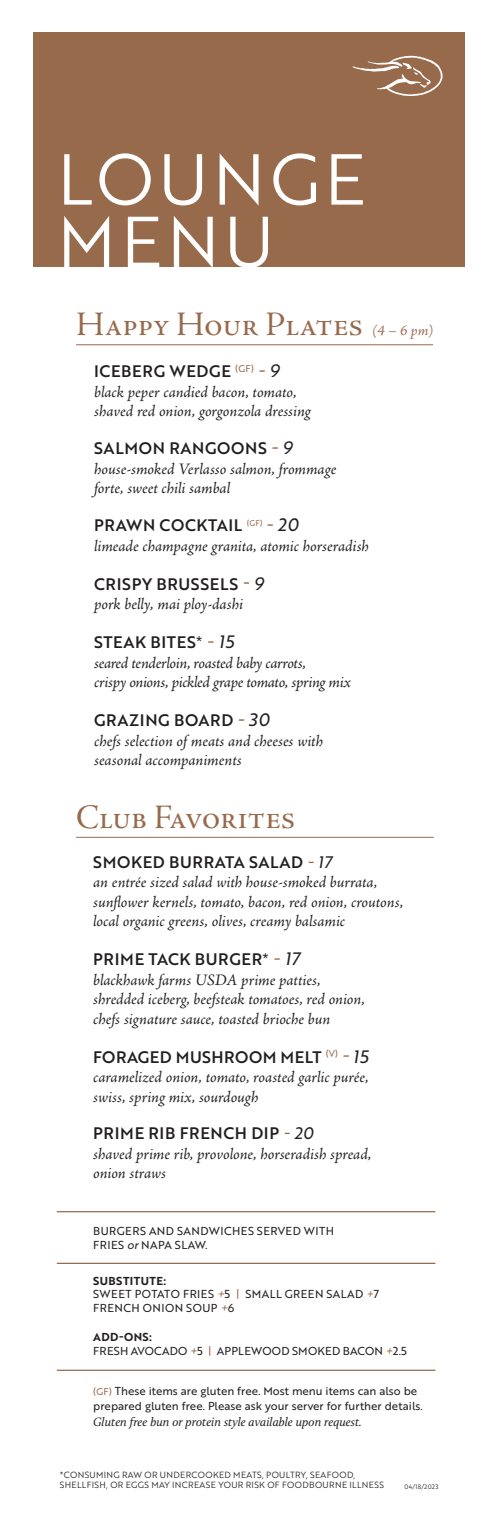
<style>
.page{position:relative;width:495px;height:1530px;background:#fff}
.page>*{position:absolute;margin:0;border:0;box-sizing:border-box;transform-origin:0 0}
.t1{font:70px/62.5px "Brother 1816 Book";letter-spacing:.065em;color:#fff}
.t2{font:35px "Adobe Jenson Pro Subh";color:#976a4c}
.t3{font:italic 16.25px/19.5px "Adobe Jenson Pro";letter-spacing:-.005em;color:#231f20}
.t4{font:16.25px "Brother 1816 Medium";letter-spacing:.04em;color:#231f20}
.t5{font:italic 16.25px/19.5px "Adobe Jenson Pro";letter-spacing:-.025em;color:#231f20}
.t6{font:italic 15px "Adobe Jenson Pro";color:#976a4c}
.t7{font:italic 12.5px "Calluna";color:#231f20}
.t8{font:11.25px/15px "Brother 1816 Regular";color:#231f20}
.t9{font:11.25px/13.5px "Brother 1816 Regular";letter-spacing:.04em;color:#231f20}
.t10{font:11.25px "Brother 1816 Regular";letter-spacing:.02em;color:#231f20}
.t11{font:11.25px "Brother 1816 Bold";letter-spacing:.04em;color:#231f20}
.t12{font:8.75px/10.5px "Brother 1816 Book";letter-spacing:.04em;color:#231f20}
.t13{font:6.25px "Brother 1816 Book";letter-spacing:.04em;color:#231f20}
.s1{font-family:"Brother 1816 Regular Italic";font-size:17.5px;color:#976a4c}
.s2{font-family:"Brother 1816 Regular Italic";font-size:17.5px}
.s3{font-family:"Brother 1816 Book"}
.s4{font-family:"Brother 1816 Regular Italic";color:#976a4c}
.s5{font-family:"Brother 1816 Regular Italic"}
.s6{color:#976a4c}
.s7{font-size:9.5px;color:#976a4c}
</style>
<div class="page">
<hr style="left:57px;top:1263px;width:378px;height:1px;background:#976a4c">
<hr style="left:57px;top:1370px;width:378px;height:1px;background:#976a4c">
<hr style="left:57px;top:1211px;width:378px;height:1px;background:#976a4c">
<hr style="left:76px;top:837px;width:358px;height:1px;background:#976a4c">
<div style="left:34px;top:32px;width:431px;height:235px;background:#976a4c"></div>
<svg style="left:353px;top:56px;width:90px;height:40px"></svg>
<hr style="left:76px;top:344px;width:357px;height:1px;background:#976a4c">
<h1 class="t1" style="left:57px;top:145px;width:310px">LOUNGE<br>MENU</h1>
<h2 class="t2" style="left:76px;top:304px;width:288px">Happy Hour Plates</h2>
<p class="t6" style="left:373px;top:322px;width:62px">(4 – 6 pm)</p>
<p class="t4" style="left:94px;top:359px;width:187px">ICEBERG WEDGE <sup>(GF)</sup> <span class="s1">-</span> <span class="s2">9</span></p>
<p class="t3" style="left:94px;top:383px;width:218px">black peper candied bacon, tomato, shaved red onion, gorgonzola dressing</p>
<p class="t4" style="left:94px;top:436px;width:200px">SALMON RANGOONS <span class="s1">-</span> <span class="s2">9</span></p>
<p class="t3" style="left:94px;top:460px;width:244px">house-smoked Verlasso salmon, frommage forte, sweet chili sambal</p>
<p class="t4" style="left:94px;top:513px;width:206px">PRAWN COCKTAIL <sup>(GF)</sup> <span class="s1">-</span> <span class="s2">20</span></p>
<p class="t3" style="left:94px;top:537px;width:276px">limeade champagne granita, atomic horseradish</p>
<p class="t4" style="left:94px;top:571px;width:171px">CRISPY BRUSSELS <span class="s1">-</span> <span class="s2">9</span></p>
<p class="t3" style="left:94px;top:595px;width:150px">pork belly, mai ploy-dashi</p>
<p class="t4" style="left:94px;top:630px;width:141px">STEAK BITES<span class="s3">*</span> <span class="s1">-</span> <span class="s2">15</span></p>
<p class="t5" style="left:94px;top:654px;width:258px">seared tenderloin, roasted baby carrots,<br>crispy onions, pickled grape tomato, spring mix</p>
<p class="t4" style="left:94px;top:708px;width:177px">GRAZING BOARD <span class="s1">-</span> <span class="s2">30</span></p>
<p class="t3" style="left:94px;top:732px;width:230px">chefs selection of meats and cheeses with seasonal accompaniments</p>
<h2 class="t2" style="left:76px;top:797px;width:221px">Club Favorites</h2>
<p class="t4" style="left:93px;top:850px;width:240px">SMOKED BURRATA SALAD <span class="s4">-</span> <span class="s5">17</span></p>
<p class="t3" style="left:93px;top:874px;width:311px">an entrée sized salad with house-smoked burrata, sunflower kernels, tomato, bacon, red onion, croutons, local organic greens, olives, creamy balsamic</p>
<p class="t4" style="left:93px;top:947px;width:208px">PRIME TACK BURGER<span class="s3">*</span> <span class="s1">-</span> <span class="s2">17</span></p>
<p class="t3" style="left:93px;top:971px;width:273px">blackhawk farms USDA prime patties, shredded iceberg, beefsteak tomatoes, red onion, chefs signature sauce, toasted brioche bun</p>
<p class="t4" style="left:93px;top:1045px;width:276px">FORAGED MUSHROOM MELT <sup>(V)</sup> <span class="s1">-</span> <span class="s2">15</span></p>
<p class="t3" style="left:93px;top:1069px;width:277px">caramelized onion, tomato, roasted garlic purée, swiss, spring mix, sourdough</p>
<p class="t4" style="left:93px;top:1121px;width:222px">PRIME RIB FRENCH DIP <span class="s4">-</span> <span class="s5">20</span></p>
<p class="t3" style="left:93px;top:1145px;width:280px">shaved prime rib, provolone, horseradish spread, onion straws</p>
<p class="t9" style="left:93px;top:1224px;width:243px">BURGERS AND SANDWICHES SERVED WITH<br>FRIES <span class="s5">or</span> NAPA SLAW.</p>
<p class="t11" style="left:93px;top:1272px;width:75px">SUBSTITUTE:</p>
<p class="t9" style="left:93px;top:1287px;width:288px">SWEET POTATO FRIES <span class="s4">+</span>5 <span class="s6">|</span> SMALL GREEN SALAD <span class="s4">+</span>7<br>FRENCH ONION SOUP <span class="s4">+</span>6</p>
<p class="t11" style="left:93px;top:1329px;width:60px">ADD-ONS:</p>
<p class="t10" style="left:93px;top:1342px;width:315px">FRESH AVOCADO <span class="s4">+</span>5 <span class="s6">|</span> APPLEWOOD SMOKED BACON <span class="s4">+</span>2.5</p>
<p class="t8" style="left:93px;top:1383px;width:331px"><span class="s7">(GF)</span> These items are gluten free. Most menu items can also be prepared gluten free. Please ask your server for further details.</p>
<p class="t7" style="left:93px;top:1415px;width:270px">Gluten free bun or protein style available upon request.</p>
<p class="t12" style="left:60px;top:1469px;width:326px">*CONSUMING RAW OR UNDERCOOKED MEATS, POULTRY, SEAFOOD,<br>SHELLFISH, OR EGGS MAY INCREASE YOUR RISK OF FOODBOURNE ILLNESS</p>
<p class="t13" style="left:405px;top:1483px;width:35px">04/18/2023</p>
</div>
